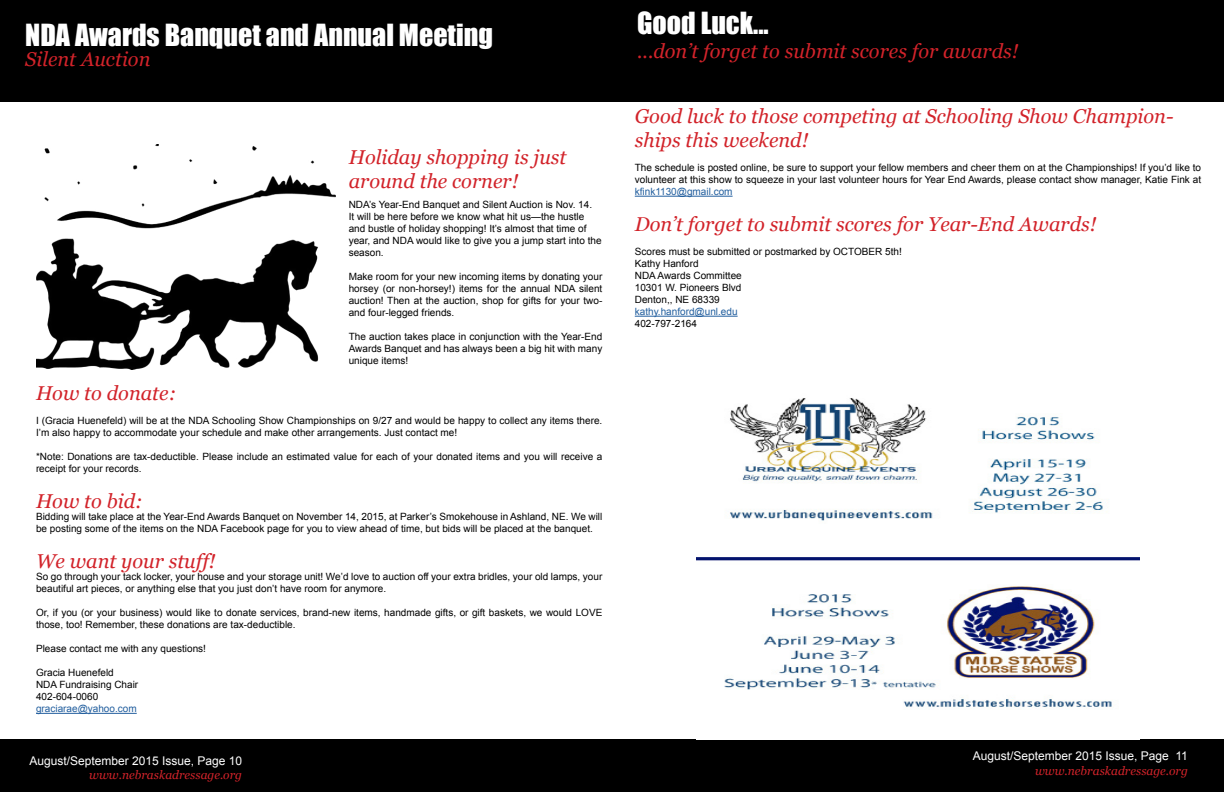
<style>
.page{position:relative;width:1224px;height:792px;background:#fff}
.page>*{position:absolute;margin:0;border:0;box-sizing:border-box;transform-origin:0 0}
.t1{font:28px "Impact";color:#fff}
.t2{font:italic 20px/24px "Georgia";color:#d2232a}
.t3{font:12px "Arial";color:#fff}
.t4{font:italic 12px "Georgia";color:#d2232a}
.t5{font:10px/12px "Arial";color:#000}
.t6{font:10px "Arial";color:#215e9e}
</style>
<div class="page">
<div style="left:0;top:740px;width:612px;height:52px;background:#000"></div>
<div style="left:612px;top:740px;width:612px;height:52px;background:#000"></div>
<img style="left:696px;top:398px;width:444px;height:312px">
<div style="left:0;top:0;width:612px;height:102px;background:#000"></div>
<div style="left:612px;top:0;width:612px;height:102px;background:#000"></div>
<img style="left:36px;top:144px;width:300px;height:226px">
<hr style="left:36px;top:713px;width:101px;height:1px;background:#215e9e">
<hr style="left:635px;top:196px;width:98px;height:1px;background:#215e9e">
<hr style="left:635px;top:316px;width:103px;height:1px;background:#215e9e">
<h1 class="t1" style="left:25px;top:13px;width:469px">NDA Awards Banquet and Annual Meeting</h1>
<h2 class="t2" style="left:25px;top:47px;width:127px">Silent Auction</h2>
<h2 class="t2" style="left:349px;top:146px;width:219px">Holiday shopping is just around the corner!</h2>
<p class="t5" style="left:349px;top:199px;width:254px">NDA’s Year-End Banquet and Silent Auction is Nov. 14.<br>It will be here before we know what hit us—the hustle and bustle of holiday shopping! It’s almost that time of year, and NDA would like to give you a jump start into the season.</p>
<p class="t5" style="left:349px;top:271px;width:255px;text-align:justify">Make room for your new incoming items by donating your horsey (or non-horsey!) items for the annual NDA silent auction! Then at the auction, shop for gifts for your two&shy;and four-legged friends.</p>
<p class="t5" style="left:349px;top:331px;width:255px;text-align:justify">The auction takes place in conjunction with the Year-End Awards Banquet and has always been a big hit with many unique items!</p>
<h2 class="t2" style="left:36px;top:382px;width:142px">How to donate:</h2>
<p class="t5" style="left:36px;top:415px;width:568px">I (Gracia Huenefeld) will be at the NDA Schooling Show Championships on 9/27 and would be happy to collect any items there.<br>I’m also happy to accommodate your schedule and make other arrangements. Just contact me!</p>
<p class="t5" style="left:36px;top:451px;width:568px">*Note: Donations are tax-deductible. Please include an estimated value for each of your donated items and you will receive a receipt for your records.</p>
<h2 class="t2" style="left:36px;top:490px;width:108px">How to bid:</h2>
<p class="t5" style="left:36px;top:511px;width:568px">Bidding will take place at the Year-End Awards Banquet on November 14, 2015, at Parker’s Smokehouse in Ashland, NE. We will be posting some of the items on the NDA Facebook page for you to view ahead of time, but bids will be placed at the banquet.</p>
<h2 class="t2" style="left:36px;top:550px;width:181px">We want your stuff!</h2>
<p class="t5" style="left:36px;top:571px;width:568px">So go through your tack locker, your house and your storage unit! We’d love to auction off your extra bridles, your old lamps, your beautiful art pieces, or anything else that you just don’t have room for anymore.</p>
<p class="t5" style="left:36px;top:607px;width:568px">Or, if you (or your business) would like to donate services, brand-new items, handmade gifts, or gift baskets, we would LOVE those, too! Remember, these donations are tax-deductible.</p>
<p class="t5" style="left:36px;top:643px;width:172px">Please contact me with any questions!</p>
<p class="t5" style="left:36px;top:667px;width:104px">Gracia Huenefeld<br>NDA Fundraising Chair<br>402-604-0060</p>
<p class="t6" style="left:36px;top:702px;width:102px">graciarae@yahoo.com</p>
<p class="t3" style="left:29px;top:753px;width:214px">August/September 2015 Issue, Page 10</p>
<p class="t4" style="left:89px;top:767px;width:154px">www.nebraskadressage.org</p>
<h1 class="t1" style="left:637px;top:2px;width:133px">Good Luck...</h1>
<h2 class="t2" style="left:637px;top:39px;width:383px">...don’t forget to submit scores for awards!</h2>
<h2 class="t2" style="left:635px;top:104px;width:540px">Good luck to those competing at Schooling Show Champion&shy;ships this weekend!</h2>
<p class="t5" style="left:635px;top:162px;width:568px">The schedule is posted online, be sure to support your fellow members and cheer them on at the Championships! If you’d like to volunteer at this show to squeeze in your last volunteer hours for Year End Awards, please contact show manager, Katie Fink at</p>
<p class="t6" style="left:635px;top:185px;width:99px">kfink1130@gmail.com</p>
<h2 class="t2" style="left:635px;top:212px;width:463px">Don’t forget to submit scores for Year-End Awards!</h2>
<p class="t5" style="left:635px;top:246px;width:269px">Scores must be submitted or postmarked by OCTOBER 5th!<br>Kathy Hanford<br>NDA Awards Committee<br>10301 W. Pioneers Blvd<br>Denton,, NE 68339</p>
<p class="t6" style="left:635px;top:305px;width:104px">kathy.hanford@unl.edu</p>
<p class="t5" style="left:635px;top:318px;width:64px">402-797-2164</p>
<p class="t3" style="left:973px;top:748px;width:217px">August/September 2015 Issue, Page 11</p>
<p class="t4" style="left:1035px;top:763px;width:154px">www.nebraskadressage.org</p>
</div>
